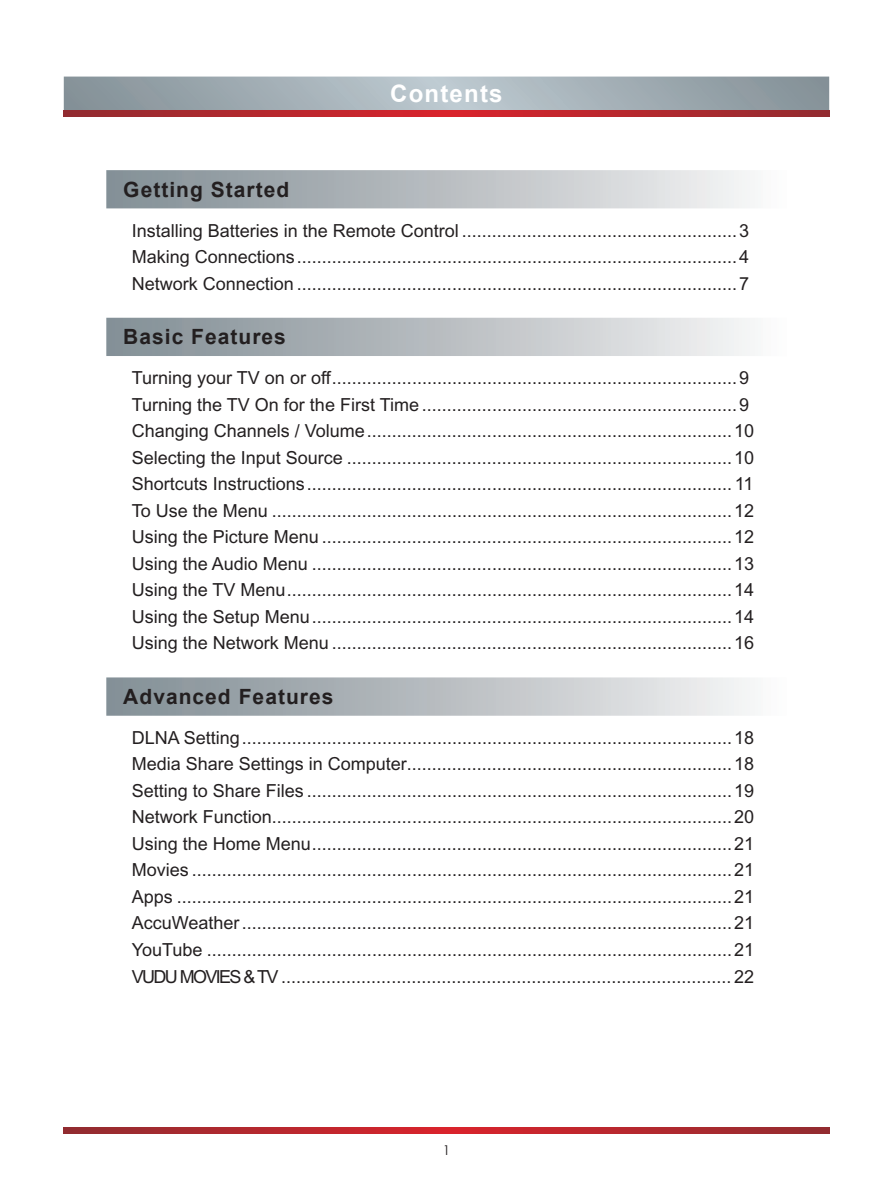
<style>
.page{position:relative;width:893px;height:1191px;background:#fff}
.page>*{position:absolute;margin:0;border:0;box-sizing:border-box;transform-origin:0 0}
.t1{font:700 24px "Arial";letter-spacing:.05em;color:#fff}
.t2{font:700 21px "Arial";letter-spacing:.05em;color:#231f20}
.t3{font:18px/26.5px "Arial";color:#231f20;text-align:justify}
.t4{font:13.5px "Century Gothic";color:#231f20}
</style>
<div class="page">
<svg style="left:64px;top:1127px;width:765px;height:6px;background:#b4272e"></svg>
<svg style="left:64px;top:77px;width:765px;height:34px;background:#a1a8af"></svg>
<svg style="left:64px;top:111px;width:765px;height:6px;background:#b4272e"></svg>
<svg style="left:106px;top:170px;width:644px;height:545px"></svg>
<h1 class="t1" style="left:390px;top:78px;width:114px">Contents</h1>
<p class="t2" style="left:123px;top:175px;width:168px">Getting Started</p>
<p class="t3" style="left:132px;top:217px;width:619px">Installing Batteries in the Remote Control .......................................................3<br>Making Connections ........................................................................................4<br>Network Connection ........................................................................................7</p>
<p class="t2" style="left:123px;top:323px;width:164px">Basic Features</p>
<p class="t3" style="left:132px;top:365px;width:624px;text-align:left">Turning your TV on or off .................................................................................9<br>Turning the TV On for the First Time ...............................................................9<br>Changing Channels / Volume .........................................................................10<br>Selecting the Input Source .............................................................................10<br>Shortcuts Instructions ..................................................................................... 11<br>To Use the Menu ............................................................................................12<br>Using the Picture Menu ..................................................................................12<br>Using the Audio Menu ....................................................................................13<br>Using the TV Menu .........................................................................................14<br>Using the Setup Menu ....................................................................................14<br>Using the Network Menu ................................................................................16</p>
<p class="t2" style="left:123px;top:682px;width:212px">Advanced Features</p>
<p class="t3" style="left:132px;top:724px;width:624px">DLNA Setting ..................................................................................................18<br>Media Share Settings in Computer.................................................................18<br>Setting to Share Files .....................................................................................19<br>Network Function............................................................................................20<br>Using the Home Menu ....................................................................................21<br>Movies ............................................................................................................21<br>Apps ...............................................................................................................21<br>AccuWeather ..................................................................................................21<br>YouTube .........................................................................................................21<br>VUDU MOVIES &amp; TV .......................................................................................... 22</p>
<p class="t4" style="left:443px;top:1140px;width:9px">1</p>
</div>
